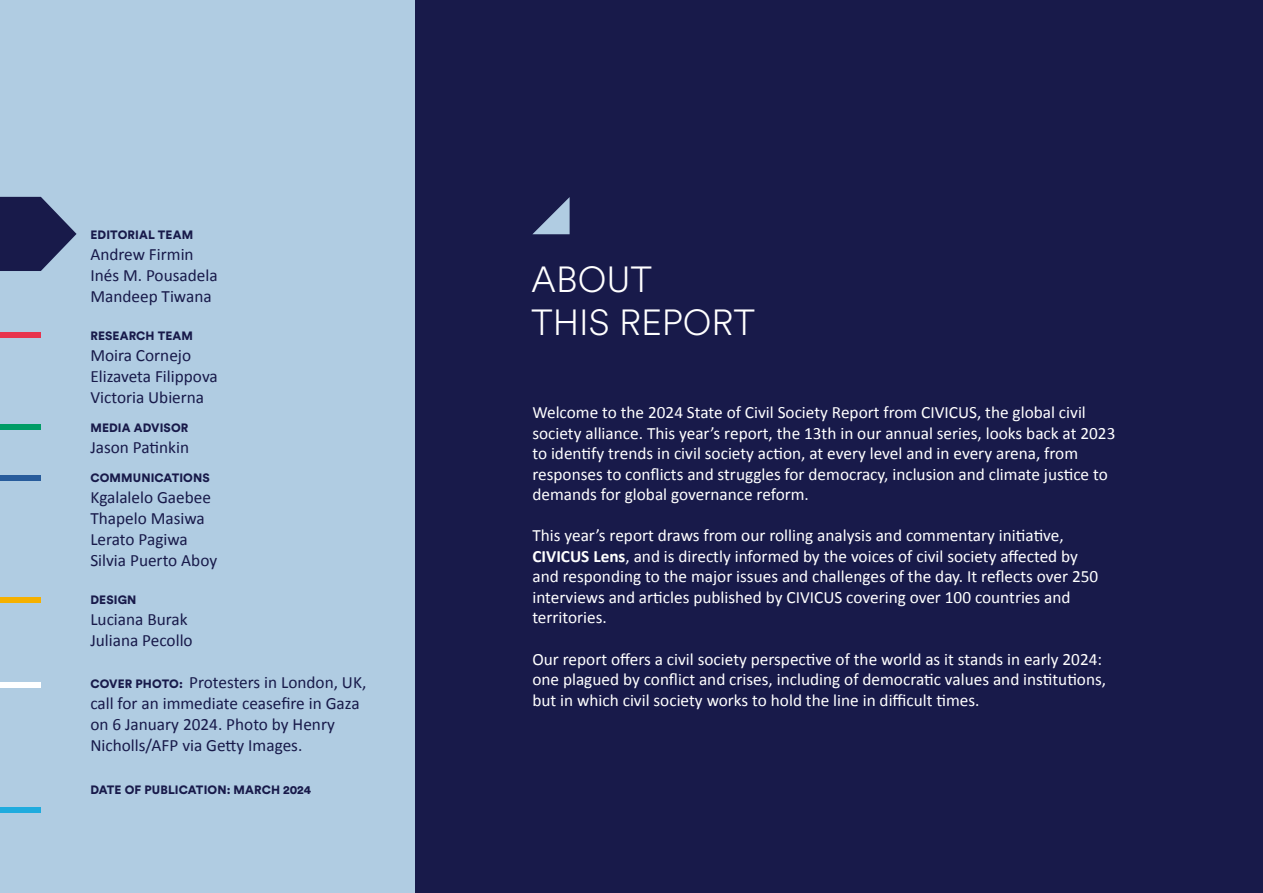
<style>
.page{position:relative;width:1263px;height:893px;background:#181a4a}
.page>*{position:absolute;margin:0;border:0;box-sizing:border-box;transform-origin:0 0}
.t1{font:300 36px/43.2px "Circular Spotify Text";color:#fff}
.t2{font:17.25px/20.5px "Calibri";color:#fff}
.t3{font:17.25px/21px "Calibri";color:#181a4a}
.t4{font:900 12px "Circular Std";letter-spacing:.01em;color:#181a4a}
.s1{font-family:"Circular Std";font-weight:900;font-size:12px}
.s2{font-weight:700}
</style>
<div class="page">
<div style="left:0;top:0;width:415px;height:893px;background:#b0cce2"></div>
<div style="left:0;top:333px;width:41px;height:5px;background:#e8334d"></div>
<div style="left:0;top:597px;width:41px;height:6px;background:#f5b000"></div>
<div style="left:0;top:682px;width:41px;height:5px;background:#fff"></div>
<div style="left:0;top:807px;width:41px;height:5px;background:#1fabde"></div>
<div style="left:0;top:425px;width:41px;height:5px;background:#009c66"></div>
<svg style="left:0;top:197px;width:77px;height:74px"></svg>
<svg style="left:533px;top:197px;width:37px;height:37px"></svg>
<div style="left:0;top:475px;width:41px;height:5px;background:#275b9b"></div>
<p class="t4" style="left:90px;top:226px;width:104px">EDITORIAL TEAM</p>
<p class="t3" style="left:90px;top:244px;width:129px">Andrew Firmin<br>Inés M. Pousadela<br>Mandeep Tiwana</p>
<p class="t4" style="left:90px;top:328px;width:104px">RESEARCH TEAM</p>
<p class="t3" style="left:90px;top:345px;width:129px">Moira Cornejo<br>Elizaveta Filippova<br>Victoria Ubierna</p>
<p class="t4" style="left:90px;top:420px;width:99px">MEDIA ADVISOR</p>
<p class="t3" style="left:90px;top:437px;width:100px">Jason Patinkin</p>
<p class="t4" style="left:90px;top:469px;width:121px">COMMUNICATIONS</p>
<p class="t3" style="left:90px;top:487px;width:128px">Kgalalelo Gaebee<br>Thapelo Masiwa<br>Lerato Pagiwa<br>Silvia Puerto Aboy</p>
<p class="t4" style="left:90px;top:592px;width:48px">DESIGN</p>
<p class="t3" style="left:90px;top:609px;width:104px">Luciana Burak<br>Juliana Pecollo</p>
<p class="t3" style="left:90px;top:672px;width:277px"><span class="s1">COVER PHOTO:</span> Protesters in London, UK, call for an immediate ceasefire in Gaza on 6 January 2024. Photo by Henry Nicholls/AFP via Getty Images.</p>
<p class="t4" style="left:90px;top:782px;width:222px">DATE OF PUBLICATION: MARCH 2024</p>
<h1 class="t1" style="left:531px;top:258px;width:226px">ABOUT<br>THIS REPORT</h1>
<p class="t2" style="left:532px;top:402px;width:584px">Welcome to the 2024 State of Civil Society Report from CIVICUS, the global civil society alliance. This year’s report, the 13th in our annual series, looks back at 2023 to identify trends in civil society action, at every level and in every arena, from responses to conflicts and struggles for democracy, inclusion and climate justice to demands for global governance reform.</p>
<p class="t2" style="left:532px;top:525px;width:567px">This year’s report draws from our rolling analysis and commentary initiative, <span class="s2">CIVICUS Lens</span>, and is directly informed by the voices of civil society affected by and responding to the major issues and challenges of the day. It reflects over 250 interviews and articles published by CIVICUS covering over 100 countries and territories.</p>
<p class="t2" style="left:532px;top:649px;width:575px">Our report offers a civil society perspective of the world as it stands in early 2024: one plagued by conflict and crises, including of democratic values and institutions, but in which civil society works to hold the line in difficult times.</p>
</div>
